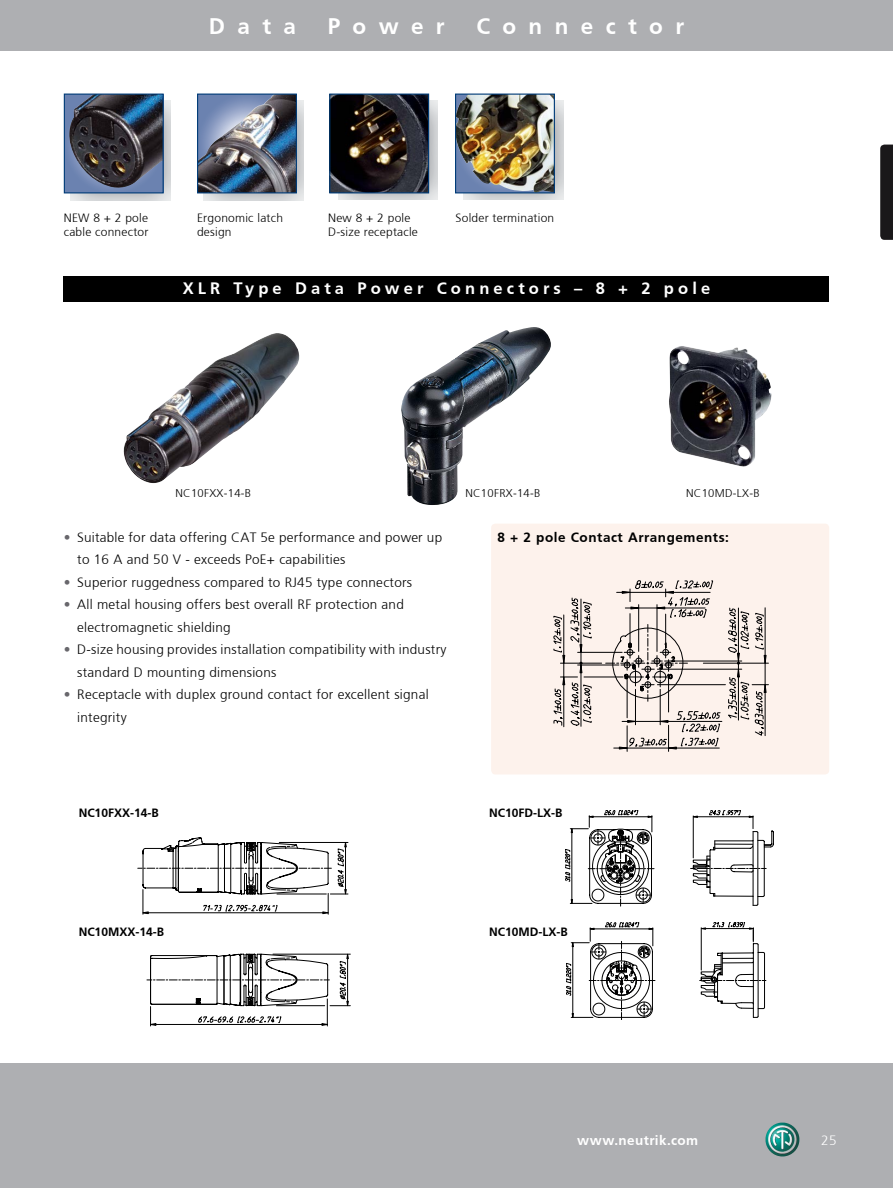
<style>
.page{position:relative;width:893px;height:1188px;background:#fff}
.page>*{position:absolute;margin:0;border:0;box-sizing:border-box;transform-origin:0 0}
.t1{font:700 22.5px "Frutiger";letter-spacing:.55em;color:#fff}
.t2{font:700 16.5px "Frutiger";letter-spacing:.25em;color:#fff}
.t3{font:300 13.5px/22.5px "Frutiger";letter-spacing:.02em;color:#000}
.t4{font:700 13.5px "Frutiger";letter-spacing:.04em;color:#000}
.t5{font:700 13.5px "Frutiger";letter-spacing:.025em;color:#fff}
.t6{font:300 13.5px "Frutiger";color:#fff}
.t7{font:300 12px/14.4px "Frutiger";letter-spacing:.02em;color:#000}
.t8{font:700 12px "Frutiger";color:#000}
.t9{font:300 11.25px "Frutiger";letter-spacing:.025em;color:#000}
.s1{color:#68676c}
</style>
<div class="page">
<div style="left:0;top:0;width:893px;height:51px;background:#aeafb2"></div>
<div style="left:13px;top:1063px;width:880px;height:125px;background:#aeafb2"></div>
<img style="left:765px;top:1123px;width:34px;height:33px">
<svg style="left:880px;top:145px;width:13px;height:95px"></svg>
<div style="left:0;top:1063px;width:13px;height:125px;background:#aeafb2"></div>
<div style="left:491px;top:524px;width:338px;height:250px;background:#fdf2ec;border-radius:4px"></div>
<img style="left:669px;top:346px;width:103px;height:121px">
<img style="left:401px;top:327px;width:150px;height:178px">
<img style="left:123px;top:333px;width:177px;height:151px">
<svg style="left:553px;top:580px;width:216px;height:171px"></svg>
<div style="left:64px;top:276px;width:765px;height:26px;background:#000"></div>
<img style="left:70px;top:100px;width:100px;height:100px">
<img style="left:204px;top:100px;width:99px;height:100px">
<img style="left:66px;top:96px;width:96px;height:94px">
<div style="left:64px;top:94px;width:100px;height:99px;border:1px solid #003c78"></div>
<img style="left:199px;top:96px;width:96px;height:95px">
<div style="left:197px;top:94px;width:100px;height:99px;border:1px solid #003c78"></div>
<img style="left:338px;top:100px;width:100px;height:100px">
<img style="left:464px;top:100px;width:100px;height:100px">
<img style="left:331px;top:96px;width:96px;height:95px">
<div style="left:329px;top:94px;width:100px;height:99px;border:1px solid #003c78"></div>
<img style="left:457px;top:96px;width:96px;height:95px">
<div style="left:455px;top:94px;width:100px;height:99px;border:1px solid #003c78"></div>
<svg style="left:138px;top:837px;width:210px;height:77px"></svg>
<svg style="left:147px;top:953px;width:203px;height:73px"></svg>
<svg style="left:565px;top:810px;width:90px;height:97px"></svg>
<svg style="left:690px;top:810px;width:84px;height:96px"></svg>
<svg style="left:566px;top:922px;width:90px;height:98px"></svg>
<svg style="left:699px;top:922px;width:67px;height:96px"></svg>
<h1 class="t1" style="left:209px;top:13px;width:89px">Data</h1>
<h1 class="t1" style="left:328px;top:13px;width:119px">Power</h1>
<h1 class="t1" style="left:476px;top:13px;width:209px">Connector</h1>
<p class="t7" style="left:64px;top:210px;width:86px">NEW 8 + 2 pole cable connector</p>
<p class="t7" style="left:328px;top:210px;width:84px">New 8 + 2 pole</p>
<p class="t7" style="left:456px;top:210px;width:100px">Solder termination</p>
<p class="t7" style="left:197px;top:210px;width:88px">Ergonomic latch design</p>
<p class="t7" style="left:328px;top:225px;width:91px">D-size receptacle</p>
<p class="t2" style="left:183px;top:279px;width:529px">XLR Type Data Power Connectors – 8 + 2 pole</p>
<p class="t9" style="left:176px;top:487px;width:77px">NC10FXX-14-B</p>
<p class="t9" style="left:465px;top:487px;width:76px">NC10FRX-14-B</p>
<p class="t9" style="left:686px;top:487px;width:75px">NC10MD-LX-B</p>
<p class="t3" style="left:64px;top:526px;width:380px"><span class="s1">•</span> Suitable for data offering CAT 5e performance and power up</p>
<p class="t4" style="left:497px;top:529px;width:233px">8 + 2 pole Contact Arrangements:</p>
<p class="t3" style="left:77px;top:548px;width:270px">to 16 A and 50 V - exceeds PoE+ capabilities</p>
<p class="t3" style="left:64px;top:571px;width:350px"><span class="s1">•</span> Superior ruggedness compared to RJ45 type connectors</p>
<p class="t3" style="left:77px;top:593px;width:328px;text-indent:-14px"><span class="s1">•</span> All metal housing offers best overall RF protection and electromagnetic shielding</p>
<p class="t3" style="left:77px;top:638px;width:371px;text-indent:-14px"><span class="s1">•</span> D-size housing provides installation compatibility with industry standard D mounting dimensions</p>
<p class="t3" style="left:77px;top:683px;width:353px;text-indent:-14px"><span class="s1">•</span> Receptacle with duplex ground contact for excellent signal integrity</p>
<p class="t8" style="left:79px;top:806px;width:82px">NC10FXX-14-B</p>
<p class="t8" style="left:489px;top:806px;width:75px">NC10FD-LX-B</p>
<p class="t8" style="left:79px;top:925px;width:87px">NC10MXX-14-B</p>
<p class="t8" style="left:489px;top:925px;width:80px">NC10MD-LX-B</p>
<p class="t5" style="left:577px;top:1132px;width:123px">www.neutrik.com</p>
<p class="t6" style="left:821px;top:1132px;width:17px">25</p>
</div>
